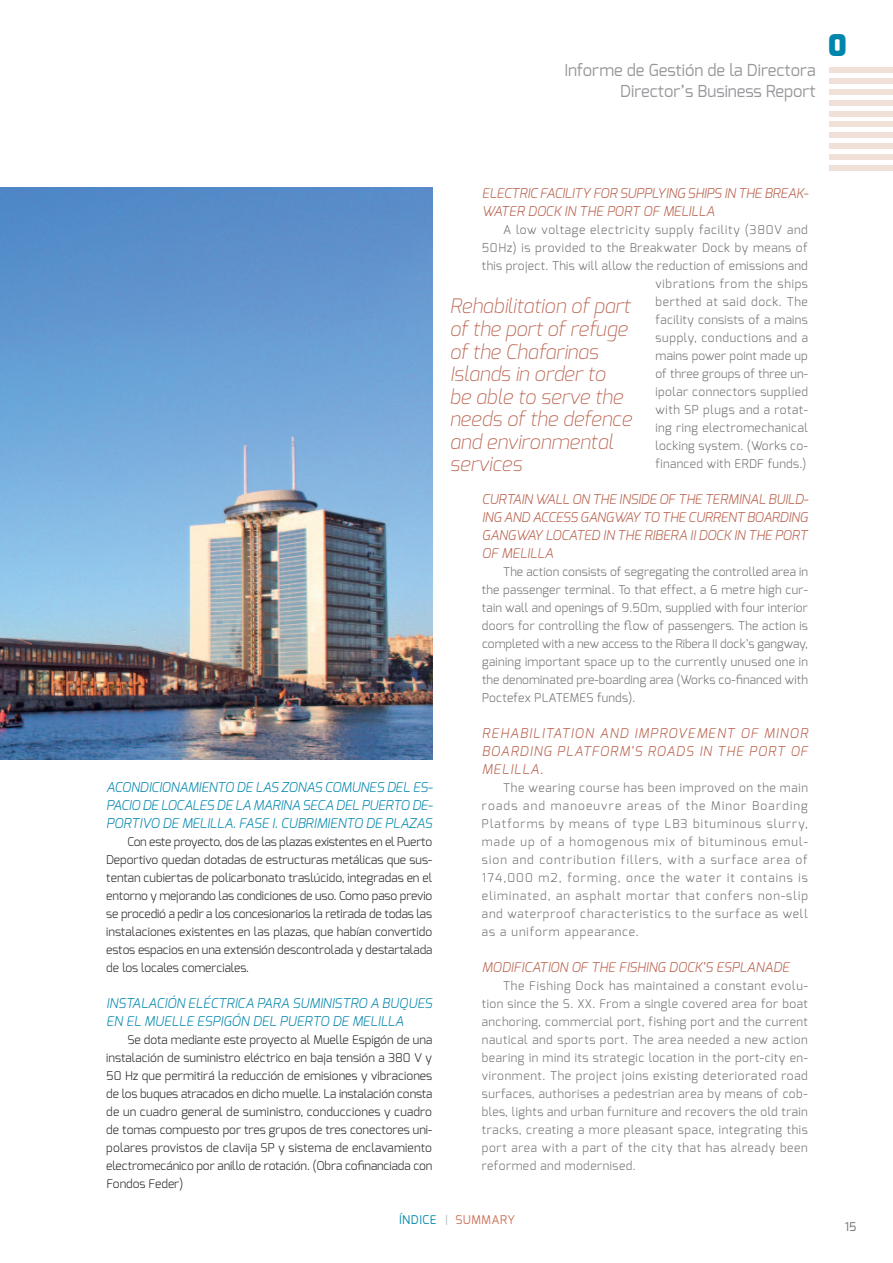
<style>
.page{position:relative;width:893px;height:1263px;background:#fff}
.page>*{position:absolute;margin:0;border:0;box-sizing:border-box;transform-origin:0 0}
.t1{font:900 30px "Exo";color:#0086ac}
.t2{font:italic 200 19.95px/22.5px "Exo";color:#b8604c}
.t3{font:16.5px/21px "Exo";color:#95979a;text-align:right}
.t4{font:italic 300 13.5px/18px "Exo";letter-spacing:-.01em;color:#b8604c;text-align:justify}
.t5{font:italic 300 13.5px/18px "Exo";color:#0086ac;text-align:justify}
.t6{font:300 12px/18px "Exo";letter-spacing:.035em;color:#6c6d70;text-align:justify}
.t7{font:300 12px/18px "Exo";letter-spacing:-.005em;color:#231f20;text-align:justify}
.t8{font:12px "Exo";letter-spacing:.04em;color:#cb735a}
.t9{font:12px "Exo";color:#6c6d70}
.s1{color:#0086ac}
.s2{color:#bcbdc0}
</style>
<div class="page">
<img style="left:0;top:187px;width:432px;height:572px">
<div style="left:829px;top:67px;width:64px;height:6px;background:#f1e0d8"></div>
<div style="left:829px;top:78px;width:64px;height:6px;background:#f1e0d8"></div>
<div style="left:829px;top:89px;width:64px;height:6px;background:#f1e0d8"></div>
<div style="left:829px;top:100px;width:64px;height:5px;background:#f1e0d8"></div>
<div style="left:829px;top:111px;width:64px;height:5px;background:#f1e0d8"></div>
<div style="left:829px;top:122px;width:64px;height:5px;background:#f1e0d8"></div>
<div style="left:829px;top:133px;width:64px;height:5px;background:#f1e0d8"></div>
<div style="left:829px;top:154px;width:64px;height:6px;background:#f1e0d8"></div>
<div style="left:829px;top:143px;width:64px;height:6px;background:#f1e0d8"></div>
<div style="left:829px;top:165px;width:64px;height:6px;background:#f1e0d8"></div>
<h3 class="t3" style="left:564px;top:60px;width:253px">Informe de Gestión de la Directora<br>Director’s Business Report</h3>
<h1 class="t1" style="left:828px;top:26px;width:20px">0</h1>
<p class="t5" style="left:106px;top:778px;width:328px">ACONDICIONAMIENTO DE LAS ZONAS COMUNES DEL ES-PACIO DE LOCALES DE LA MARINA SECA DEL PUERTO DE-PORTIVO DE MELILLA. FASE I. CUBRIMIENTO DE PLAZAS</p>
<p class="t7" style="left:106px;top:833px;width:328px;text-indent:21px">Con este proyecto, dos de las plazas existentes en el Puerto Deportivo quedan dotadas de estructuras metálicas que sus&shy;tentan cubiertas de policarbonato traslúcido, integradas en el entorno y mejorando las condiciones de uso. Como paso previo se procedió a pedir a los concesionarios la retirada de todas las instalaciones existentes en las plazas, que habían convertido estos espacios en una extensión descontrolada y destartalada de los locales comerciales.</p>
<p class="t5" style="left:106px;top:994px;width:327px">INSTALACIÓN ELÉCTRICA PARA SUMINISTRO A BUQUES<br>EN EL MUELLE ESPIGÓN DEL PUERTO DE MELILLA</p>
<p class="t7" style="left:106px;top:1031px;width:328px;text-indent:21px">Se dota mediante este proyecto al Muelle Espigón de una instalación de suministro eléctrico en baja tensión a 380 V y 50 Hz que permitirá la reducción de emisiones y vibraciones de los buques atracados en dicho muelle. La instalación consta de un cuadro general de suministro, conducciones y cuadro de tomas compuesto por tres grupos de tres conectores uni&shy;polares provistos de clavija SP y sistema de enclavamiento electromecánico por anillo de rotación. (Obra cofinanciada con Fondos Feder)</p>
<p class="t4" style="left:482px;top:184px;width:328px">ELECTRIC FACILITY FOR SUPPLYING SHIPS IN THE BREAK-<br>WATER DOCK IN THE PORT OF MELILLA</p>
<p class="t6" style="left:482px;top:221px;width:328px;text-align:right">A low voltage electricity supply facility (380V and<br>50Hz) is provided to the Breakwater Dock by means of this project. This will allow the reduction of emissions and vibrations from the ships<br>berthed at said dock. The<br>facility consists of a mains<br>supply, conductions and a<br>mains power point made up<br>of three groups of three un-<br>ipolar connectors supplied<br>with SP plugs and a rotat-<br>ing ring electromechanical<br>locking system. (Works co-<br>financed with ERDF funds.)</p>
<p class="t4" style="left:482px;top:490px;width:328px">CURTAIN WALL ON THE INSIDE OF THE TERMINAL BUILD-ING AND ACCESS GANGWAY TO THE CURRENT BOARDING GANGWAY LOCATED IN THE RIBERA II DOCK IN THE PORT OF MELILLA</p>
<p class="t6" style="left:482px;top:563px;width:328px;text-indent:21px">The action consists of segregating the controlled area in the passenger terminal. To that effect, a 6 metre high cur&shy;tain wall and openings of 9.50m, supplied with four interior doors for controlling the flow of passengers. The action is completed with a new access to the Ribera II dock’s gangway, gaining important space up to the currently unused one in the denominated pre-boarding area (Works co-financed with Poctefex PLATEMES funds).</p>
<p class="t4" style="left:482px;top:724px;width:328px">REHABILITATION AND IMPROVEMENT OF MINOR BOARDING PLATFORM’S ROADS IN THE PORT OF MELILLA.</p>
<p class="t6" style="left:482px;top:779px;width:328px;text-indent:21px">The wearing course has been improved on the main roads and manoeuvre areas of the Minor Boarding Platforms by means of type LB3 bituminous slurry, made up of a homogenous mix of bituminous emul&shy;sion and contribution fillers, with a surface area of 174,000 m2, forming, once the water it contains is eliminated, an asphalt mortar that confers non-slip and waterproof characteristics to the surface as well as a uniform appearance.</p>
<p class="t4" style="left:482px;top:958px;width:309px">MODIFICATION OF THE FISHING DOCK’S ESPLANADE</p>
<p class="t6" style="left:482px;top:977px;width:328px;text-indent:21px">The Fishing Dock has maintained a constant evolu&shy;tion since the S. XX. From a single covered area for boat anchoring, commercial port, fishing port and the current nautical and sports port. The area needed a new action bearing in mind its strategic location in the port-city en&shy;vironment. The project joins existing deteriorated road surfaces, authorises a pedestrian area by means of cob&shy;bles, lights and urban furniture and recovers the old train tracks, creating a more pleasant space, integrating this port area with a part of the city that has already been reformed and modernised.</p>
<h2 class="t2" style="left:450px;top:295px;width:184px">Rehabilitation of part of the port of refuge of the Chafarinas<br>Islands in order to<br>be able to serve the needs of the defence and environmental services</h2>
<p class="t8" style="left:399px;top:1212px;width:117px"><span class="s1">ÍNDICE</span> <span class="s2">|</span> SUMMARY</p>
<p class="t9" style="left:845px;top:1218px;width:13px">15</p>
</div>
